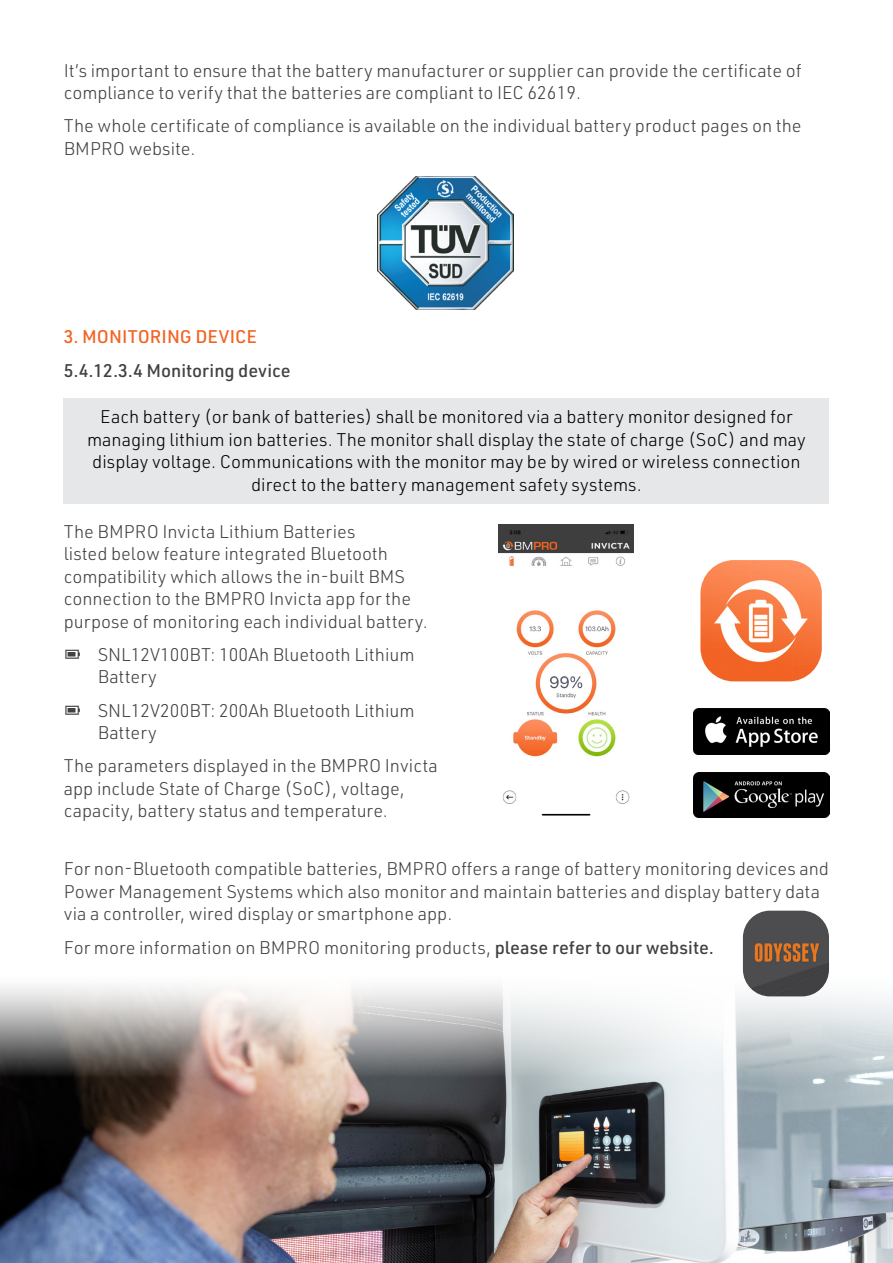
<style>
.page{position:relative;width:893px;height:1263px;background:#fff}
.page>*{position:absolute;margin:0;border:0;box-sizing:border-box;transform-origin:0 0}
.t1{font:300 18px/22.5px "URWDIN";color:#414042}
.t2{font:300 18px/22.5px "URWDIN";color:#000101;text-align:center}
.t3{font:500 18px "URWDIN";color:#414042}
.t4{font:500 18px "URWDIN";color:#f26322}
.s1{font-weight:500}
</style>
<div class="page">
<img style="left:377px;top:176px;width:136px;height:133px">
<img style="left:0;top:1140px;width:893px;height:123px">
<img style="left:700px;top:560px;width:122px;height:121px">
<img style="left:693px;top:709px;width:136px;height:46px">
<img style="left:693px;top:773px;width:136px;height:44px">
<img style="left:498px;top:525px;width:135px;height:291px">
<div style="left:64px;top:398px;width:765px;height:106px;background:#e6e7e8"></div>
<svg style="left:0;top:937px;width:893px;height:203px"></svg>
<img style="left:743px;top:911px;width:86px;height:85px">
<p class="t1" style="left:64px;top:58px;width:739px">It’s important to ensure that the battery manufacturer or supplier can provide the certificate of compliance to verify that the batteries are compliant to IEC 62619.</p>
<p class="t1" style="left:64px;top:114px;width:739px">The whole certificate of compliance is available on the individual battery product pages on the<br>BMPRO website.</p>
<p class="t4" style="left:64px;top:325px;width:195px">3. MONITORING DEVICE</p>
<p class="t3" style="left:64px;top:358px;width:228px">5.4.12.3.4 Monitoring device</p>
<p class="t2" style="left:87px;top:405px;width:720px">Each battery (or bank of batteries) shall be monitored via a battery monitor designed for managing lithium ion batteries. The monitor shall display the state of charge (SoC) and may display voltage. Communications with the monitor may be by wired or wireless connection direct to the battery management safety systems.</p>
<p class="t1" style="left:64px;top:520px;width:365px">The BMPRO Invicta Lithium Batteries<br>listed below feature integrated Bluetooth compatibility which allows the in-built BMS connection to the BMPRO Invicta app for the purpose of monitoring each individual battery.</p>
<p class="t1" style="left:98px;top:643px;width:318px">SNL12V100BT: 100Ah Bluetooth Lithium<br>Battery</p>
<p class="t1" style="left:98px;top:698px;width:318px">SNL12V200BT: 200Ah Bluetooth Lithium<br>Battery</p>
<p class="t1" style="left:64px;top:754px;width:376px">The parameters displayed in the BMPRO Invicta app include State of Charge (SoC), voltage, capacity, battery status and temperature.</p>
<p class="t1" style="left:64px;top:857px;width:767px">For non-Bluetooth compatible batteries, BMPRO offers a range of battery monitoring devices and<br>Power Management Systems which also monitor and maintain batteries and display battery data via a controller, wired display or smartphone app.</p>
<p class="t1" style="left:64px;top:935px;width:652px">For more information on BMPRO monitoring products, <span class="s1">please refer to our website.</span></p>
</div>
